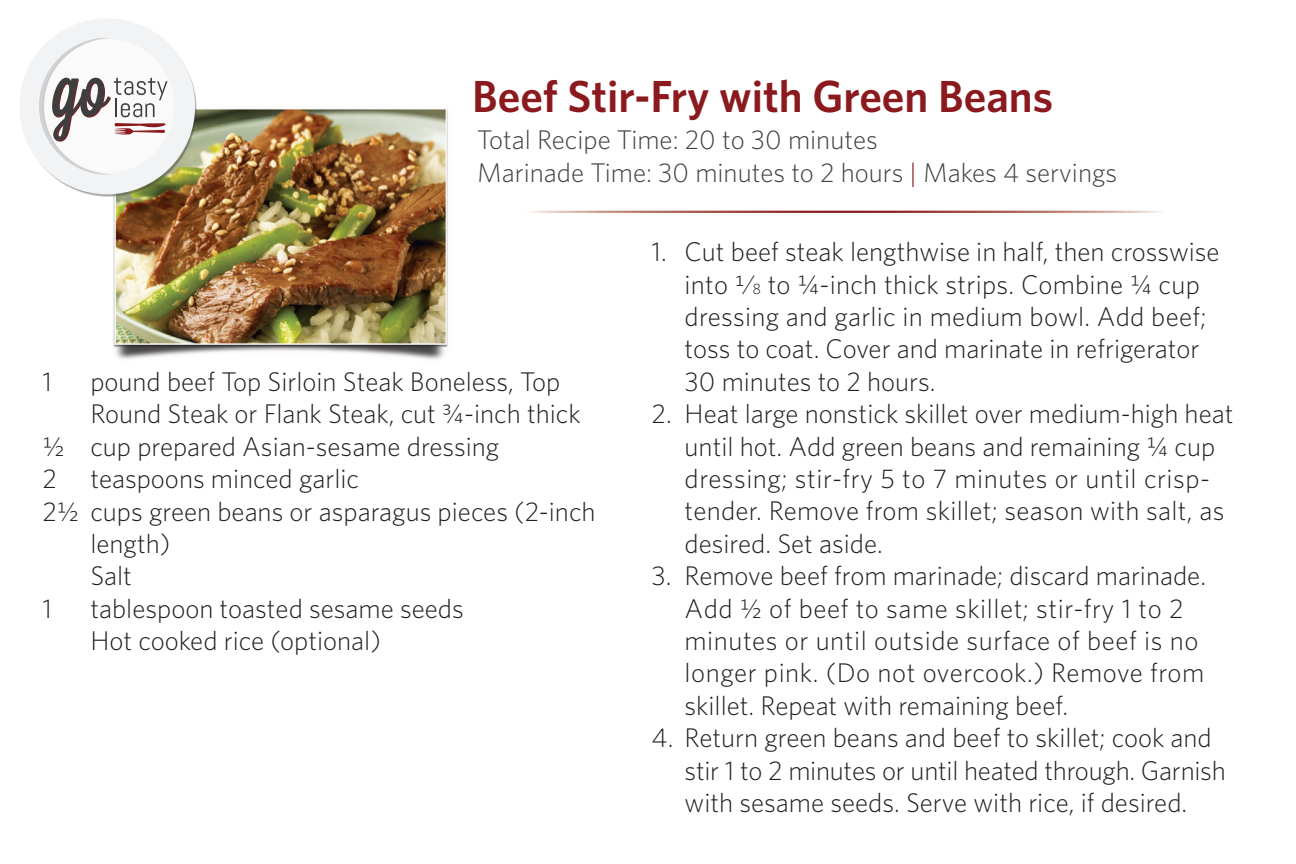
<style>
.page{position:relative;width:1296px;height:864px;background:#fff}
.page>*{position:absolute;margin:0;border:0;box-sizing:border-box;transform-origin:0 0}
.t1{font:600 45px "Whitney";color:#8b1a1f}
.t2{font:300 27px/32.4px "Whitney";color:#231f20}
.t3{font:300 27px/32.4px "Whitney";color:#404041}
.s1{color:#8b1a1f}
.s2{font-size:15px}
</style>
<div class="page">
<img style="left:113px;top:109px;width:335px;height:251px">
<img style="left:75px;top:62px;width:137px;height:150px">
<div style="left:19px;top:18px;width:176px;height:176px;background:#f2f3f4;border-radius:50%"></div>
<img style="left:35px;top:25px;width:73px;height:165px">
<svg style="left:39px;top:38px;width:129px;height:136px"></svg>
<h1 class="t1" style="left:472px;top:66px;width:582px">Beef Stir-Fry with Green Beans</h1>
<p class="t3" style="left:477px;top:123px;width:642px">Total Recipe Time: 20 to 30 minutes<br>Marinade Time: 30 minutes to 2 hours <span class="s1">|</span> Makes 4 servings</p>
<p class="t2" style="left:42px;top:365px;width:11px">1</p>
<p class="t2" style="left:90px;top:365px;width:471px">pound beef Top Sirloin Steak Boneless, Top</p>
<p class="t2" style="left:90px;top:397px;width:492px">Round Steak or Flank Steak, cut ¾-inch thick</p>
<p class="t2" style="left:42px;top:429px;width:459px">½ cup prepared Asian-sesame dressing</p>
<p class="t2" style="left:42px;top:462px;width:318px">2 teaspoons minced garlic</p>
<p class="t2" style="left:42px;top:494px;width:555px">2½ cups green beans or asparagus pieces (2-inch</p>
<p class="t2" style="left:90px;top:527px;width:82px">length)</p>
<p class="t2" style="left:90px;top:559px;width:43px">Salt</p>
<p class="t2" style="left:42px;top:591px;width:11px">1</p>
<p class="t2" style="left:90px;top:591px;width:375px">tablespoon toasted sesame seeds<br>Hot cooked rice (optional)</p>
<p class="t2" style="left:685px;top:235px;width:537px;text-indent:-33px">1. Cut beef steak lengthwise in half, then crosswise into ¹⁄<span class="s2">8</span> to ¼-inch thick strips. Combine ¼ cup dressing and garlic in medium bowl. Add beef; toss to coat. Cover and marinate in refrigerator 30 minutes to 2 hours.</p>
<p class="t2" style="left:685px;top:397px;width:550px;text-indent:-33px">2. Heat large nonstick skillet over medium-high heat until hot. Add green beans and remaining ¼ cup dressing; stir-fry 5 to 7 minutes or until crisp&shy;tender. Remove from skillet; season with salt, as desired. Set aside.</p>
<p class="t2" style="left:685px;top:559px;width:523px;text-indent:-33px">3. Remove beef from marinade; discard marinade.<br>Add ½ of beef to same skillet; stir-fry 1 to 2 minutes or until outside surface of beef is no longer pink. (Do not overcook.) Remove from skillet. Repeat with remaining beef.</p>
<p class="t2" style="left:685px;top:721px;width:543px;text-indent:-33px">4. Return green beans and beef to skillet; cook and stir 1 to 2 minutes or until heated through. Garnish with sesame seeds. Serve with rice, if desired.</p>
</div>
